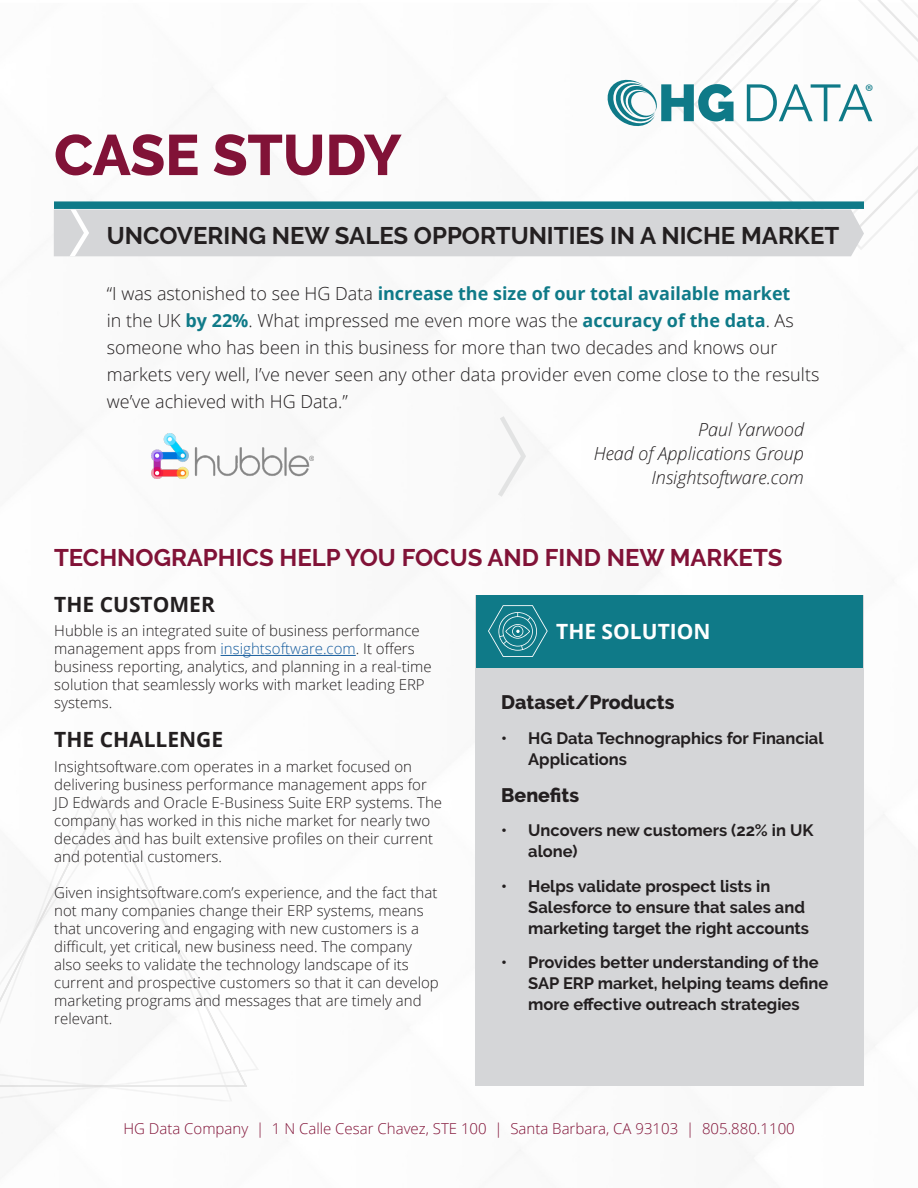
<style>
.page{position:relative;width:918px;height:1188px;background:#fff}
.page>*{position:absolute;margin:0;border:0;box-sizing:border-box;transform-origin:0 0}
.t1{font:800 57px "Raleway";letter-spacing:-.005em;color:#811237}
.Headline{font:700 24px "Raleway";color:#231f20}
.Headline-2{font:700 24px "Raleway";color:#811237}
.Body_Subhead{font:700 21px "Open Sans";color:#231f20}
.t2{font:700 21px "Open Sans";color:#fff}
.t3{font:19.8px "Myriad Pro";color:#0f7a88}
.t4{font:800 19.5px "Raleway";color:#231f20}
.Pull_Quote{font:300 18px/27px "Open Sans";color:#231f20}
.author{font:italic 300 18px "Open Sans";color:#231f20}
.t5{font:700 16.5px/21px "Raleway";color:#231f20}
.Body_Text{font:300 15px/18px "Open Sans";color:#231f20}
.t6{font:300 15px "Open Sans";color:#811237}
.s1{font-weight:700;color:#0f7a88}
.s2{color:#175d9e}
</style>
<div class="page">
<svg style="left:872px;top:0;width:46px;height:238px"></svg>
<svg style="left:0;top:1087px;width:232px;height:14px"></svg>
<svg style="left:0;top:796px;width:247px;height:290px"></svg>
<div style="left:476px;top:595px;width:388px;height:490px;background:#d5d6d8"></div>
<hr style="left:221px;top:655px;width:135px;height:1px;background:#175d9e">
<svg style="left:54px;top:0;width:818px;height:256px"></svg>
<svg style="left:498px;top:416px;width:28px;height:81px"></svg>
<div style="left:477px;top:596px;width:386px;height:72px;background:#0f7a88"></div>
<svg style="left:488px;top:605px;width:60px;height:52px"></svg>
<img style="left:152px;top:434px;width:161px;height:45px">
<p class="t1" style="left:54px;top:123px;width:349px">CASE STUDY</p>
<p class="Headline" style="left:107px;top:222px;width:734px">UNCOVERING NEW SALES OPPORTUNITIES IN A NICHE MARKET</p>
<p class="Pull_Quote" style="left:107px;top:280px;width:714px">“I was astonished to see HG Data <span class="s1">increase the size of our total available market<br></span>in the UK <span class="s1">by 22%</span>. What impressed me even more was the <span class="s1">accuracy of the data</span>. As someone who has been in this business for more than two decades and knows our markets very well, I’ve never seen any other data provider even come close to the results we’ve achieved with HG Data.”</p>
<p class="author" style="left:698px;top:417px;width:107px">Paul Yarwood</p>
<p class="author" style="left:594px;top:441px;width:212px">Head of Applications Group</p>
<p class="author" style="left:652px;top:465px;width:154px">Insightsoftware.com</p>
<p class="Headline-2" style="left:54px;top:544px;width:730px">TECHNOGRAPHICS HELP YOU FOCUS AND FIND NEW MARKETS</p>
<p class="Body_Subhead" style="left:54px;top:589px;width:162px">THE CUSTOMER</p>
<p class="Body_Text" style="left:54px;top:621px;width:379px">Hubble is an integrated suite of business performance management apps from <span class="s2">insightsoftware.com</span>. It offers business reporting, analytics, and planning in a real-time solution that seamlessly works with market leading ERP systems.</p>
<p class="Body_Subhead" style="left:54px;top:725px;width:170px">THE CHALLENGE</p>
<p class="Body_Text" style="left:54px;top:757px;width:389px">Insightsoftware.com operates in a market focused on delivering business performance management apps for JD Edwards and Oracle E-Business Suite ERP systems. The company has worked in this niche market for nearly two decades and has built extensive profiles on their current and potential customers.</p>
<p class="Body_Text" style="left:54px;top:883px;width:386px">Given insightsoftware.com’s experience, and the fact that not many companies change their ERP systems, means that uncovering and engaging with new customers is a difficult, yet critical, new business need. The company also seeks to validate the technology landscape of its current and prospective customers so that it can develop marketing programs and messages that are timely and relevant.</p>
<p class="t2" style="left:556px;top:616px;width:156px">THE SOLUTION</p>
<p class="t4" style="left:501px;top:692px;width:175px">Dataset/Products</p>
<p class="t5" style="left:528px;top:728px;width:297px;text-indent:-27px">• HG Data Technographics for Financial<br>Applications</p>
<p class="t4" style="left:501px;top:784px;width:79px">Benefits</p>
<p class="t5" style="left:528px;top:820px;width:287px;text-indent:-27px">• Uncovers new customers (22% in UK alone)</p>
<p class="t5" style="left:528px;top:876px;width:282px;text-indent:-27px">• Helps validate prospect lists in<br>Salesforce to ensure that sales and marketing target the right accounts</p>
<p class="t5" style="left:528px;top:952px;width:302px;text-indent:-27px">• Provides better understanding of the<br>SAP ERP market, helping teams define more effective outreach strategies</p>
<h3 class="t3" style="left:865px;top:79px;width:10px">®</h3>
<p class="t6" style="left:123px;top:1118px;width:673px">HG Data Company | 1 N Calle Cesar Chavez, STE 100 | Santa Barbara, CA 93103 | 805.880.1100</p>
</div>
